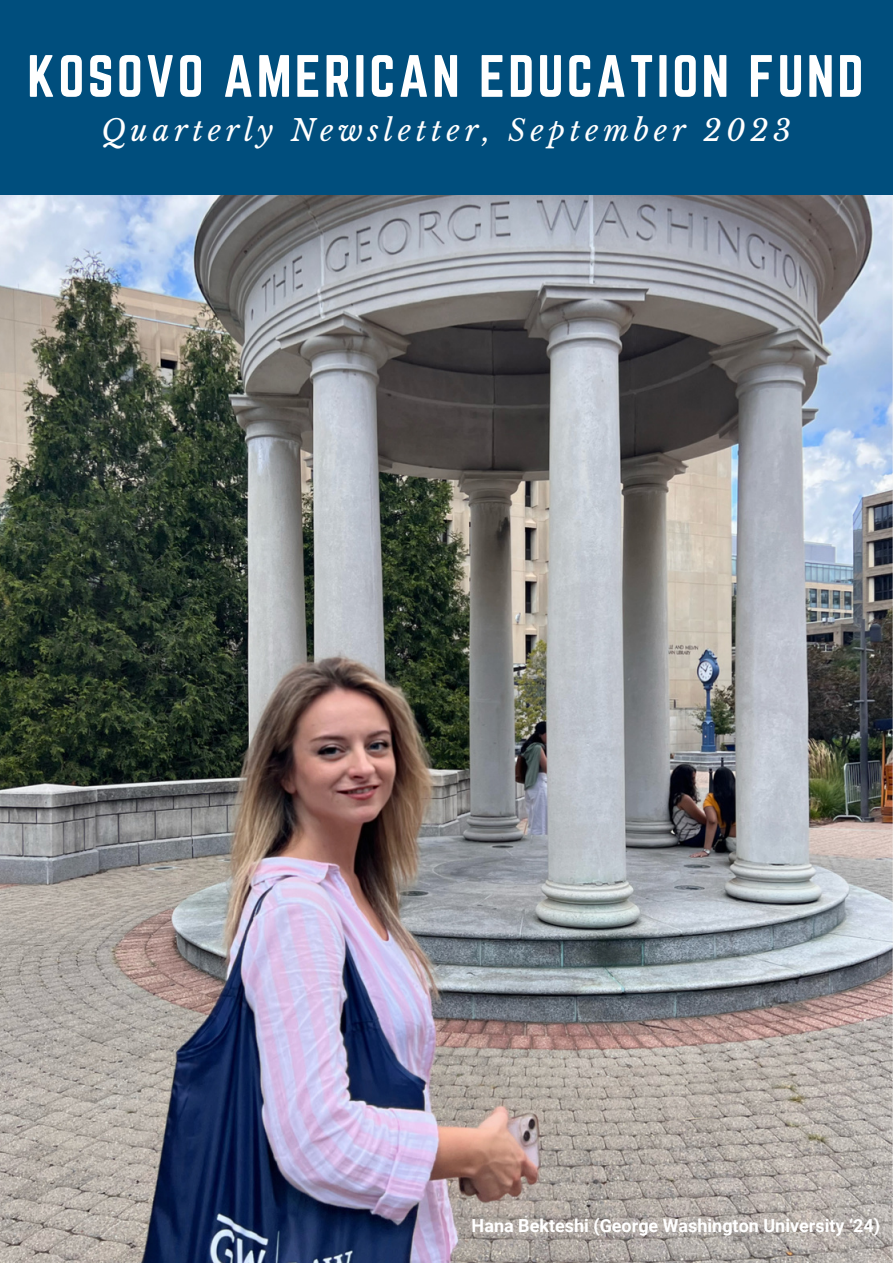
<style>
.page{position:relative;width:893px;height:1264px;background:#fff}
.page>*{position:absolute;margin:0;border:0;box-sizing:border-box;transform-origin:0 0}
.t1{font:52.2px "Norwester";letter-spacing:.06em;color:#fff}
.t2{font:italic 29.4px "Libre Baskerville";letter-spacing:.16em;color:#fff}
.t3{font:700 18px "Roboto";color:#fff}
</style>
<div class="page">
<img style="left:0;top:194px;width:892px;height:1068px">
<div style="left:0;top:0;width:892px;height:194px;background:#004e7d"></div>
<p class="t1" style="left:27px;top:45px;width:837px">KOSOVO AMERICAN EDUCATION FUND</p>
<p class="t2" style="left:101px;top:113px;width:691px">Quarterly Newsletter, September 2023</p>
<p class="t3" style="left:471px;top:1215px;width:410px">Hana Bekteshi (George Washington University ‘24)</p>
</div>
